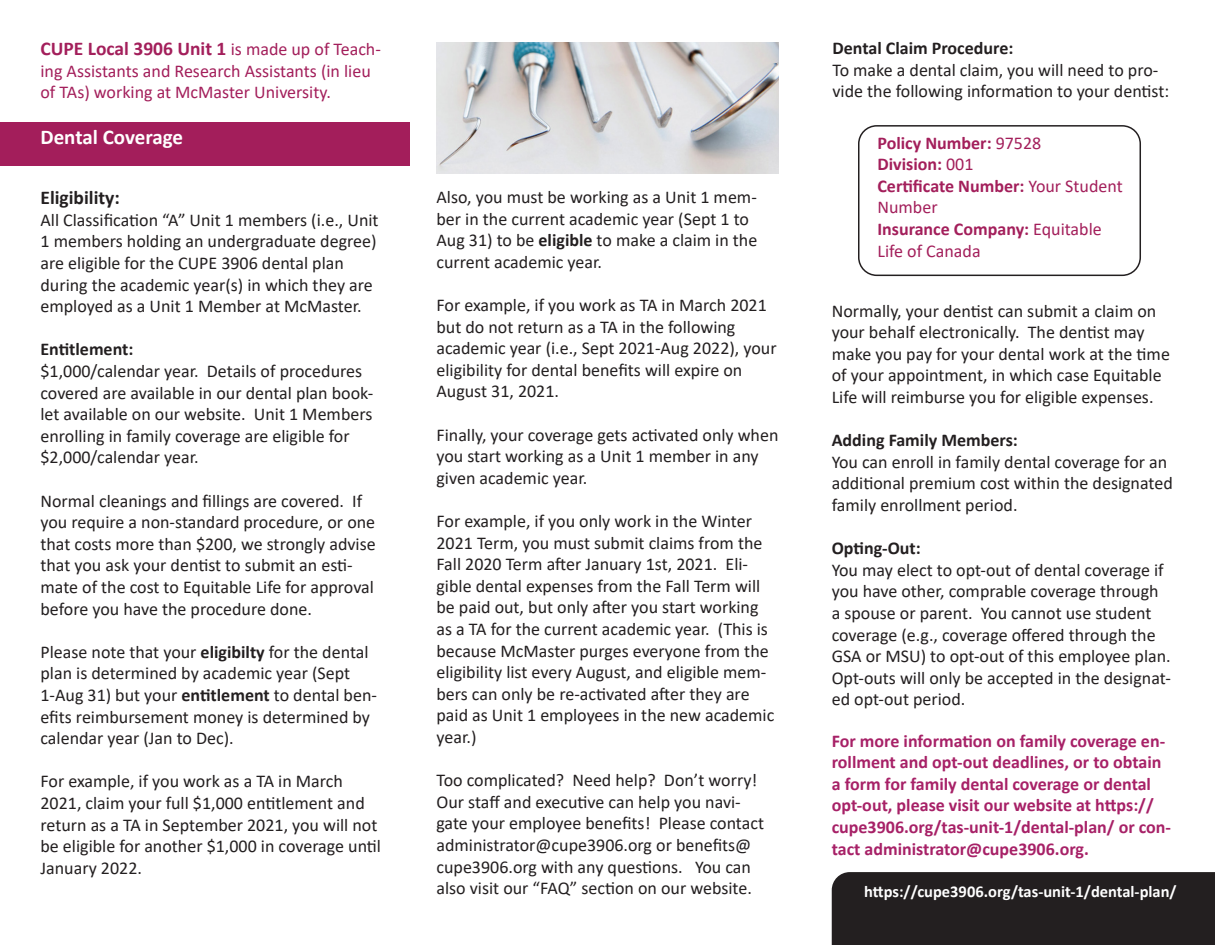
<style>
.page{position:relative;width:1215px;height:945px;background:#fff}
.page>*{position:absolute;margin:0;border:0;box-sizing:border-box;transform-origin:0 0}
.t1{font:700 21px "Calibri";color:#fff}
.t2{font:700 19.5px "Calibri";color:#a31f5b}
.t3{font:700 19.5px "Calibri";color:#231f20}
.t4{font:18px/21.6px "Calibri";color:#231f20}
.t5{font:700 18px/21.6px "Calibri";color:#a72167}
.t6{font:18px/21.6px "Calibri";color:#a31f5b}
.t7{font:700 18px/21.6px "Calibri";color:#a31f5b}
.t8{font:700 18px "Calibri";color:#231f20}
.t9{font:700 16.5px "Calibri";color:#fff}
.s1{font-weight:400;font-size:18px}
.s2{font-weight:700}
.s3{font-weight:400}
</style>
<div class="page">
<img style="left:436px;top:43px;width:343px;height:130px">
<div style="left:0;top:122px;width:410px;height:43px;background:#a31e5b"></div>
<div style="left:858px;top:125px;width:283px;height:151px;border:2px solid #231f20;border-radius:18px"></div>
<div style="left:832px;top:872px;width:383px;height:73px;background:#231f20"></div>
<p class="t2" style="left:40px;top:35px;width:342px">CUPE Local 3906 Unit 1 <span class="s1">is made up of Teach-</span></p>
<p class="t6" style="left:40px;top:59px;width:332px">ing Assistants and Research Assistants (in lieu of TAs) working at McMaster University.</p>
<p class="t1" style="left:40px;top:123px;width:144px">Dental Coverage</p>
<p class="t3" style="left:40px;top:184px;width:81px">Eligibility:</p>
<p class="t4" style="left:40px;top:209px;width:340px">All Classification “A” Unit 1 members (i.e., Unit 1 members holding an undergraduate degree) are eligible for the CUPE 3906 dental plan during the academic year(s) in which they are employed as a Unit 1 Member at McMaster.</p>
<p class="t8" style="left:40px;top:337px;width:94px">Entitlement:</p>
<p class="t4" style="left:40px;top:360px;width:334px">$1,000/calendar year. Details of procedures covered are available in our dental plan book&shy;let available on our website. Unit 1 Members enrolling in family coverage are eligible for $2,000/calendar year.</p>
<p class="t4" style="left:40px;top:489px;width:337px">Normal cleanings and fillings are covered. If you require a non-standard procedure, or one that costs more than $200, we strongly advise that you ask your dentist to submit an esti&shy;mate of the cost to Equitable Life for approval before you have the procedure done.</p>
<p class="t4" style="left:40px;top:641px;width:338px">Please note that your <span class="s2">eligibilty</span> for the dental plan is determined by academic year (Sept 1-Aug 31) but your <span class="s2">entitlement</span> to dental ben&shy;efits reimbursement money is determined by calendar year (Jan to Dec).</p>
<p class="t4" style="left:40px;top:770px;width:342px">For example, if you work as a TA in March 2021, claim your full $1,000 entitlement and return as a TA in September 2021, you will not be eligible for another $1,000 in coverage until January 2022.</p>
<p class="t4" style="left:436px;top:186px;width:322px">Also, you must be working as a Unit 1 mem&shy;ber in the current academic year (Sept 1 to Aug 31) to be <span class="s2">eligible</span> to make a claim in the current academic year.</p>
<p class="t4" style="left:436px;top:294px;width:342px">For example, if you work as TA in March 2021 but do not return as a TA in the following academic year (i.e., Sept 2021-Aug 2022), your eligibility for dental benefits will expire on August 31, 2021.</p>
<p class="t4" style="left:436px;top:423px;width:343px">Finally, your coverage gets activated only when you start working as a Unit 1 member in any given academic year.</p>
<p class="t4" style="left:436px;top:510px;width:339px">For example, if you only work in the Winter 2021 Term, you must submit claims from the Fall 2020 Term after January 1st, 2021. Eli&shy;gible dental expenses from the Fall Term will be paid out, but only after you start working as a TA for the current academic year. (This is because McMaster purges everyone from the eligibility list every August, and eligible mem&shy;bers can only be re-activated after they are paid as Unit 1 employees in the new academic year.)</p>
<p class="t4" style="left:436px;top:769px;width:329px">Too complicated? Need help? Don’t worry!<br>Our staff and executive can help you navi&shy;gate your employee benefits! Please contact administrator@cupe3906.org or benefits@ cupe3906.org with any questions. You can also visit our “FAQ” section on our website.</p>
<p class="t8" style="left:832px;top:35px;width:182px">Dental Claim Procedure:</p>
<p class="t4" style="left:832px;top:58px;width:338px">To make a dental claim, you will need to pro&shy;vide the following information to your dentist:</p>
<p class="t7" style="left:877px;top:132px;width:165px">Policy Number: <span class="s3">97528</span></p>
<p class="t7" style="left:877px;top:153px;width:98px">Division: <span class="s3">001</span></p>
<p class="t7" style="left:877px;top:175px;width:247px">Certificate Number: <span class="s3">Your Student<br>Number</span></p>
<p class="t6" style="left:877px;top:218px;width:226px"><span class="s2">Insurance Company:</span> Equitable<br>Life of Canada</p>
<p class="t4" style="left:832px;top:299px;width:340px">Normally, your dentist can submit a claim on your behalf electronically. The dentist may make you pay for your dental work at the time of your appointment, in which case Equitable Life will reimburse you for eligible expenses.</p>
<p class="t8" style="left:832px;top:427px;width:188px">Adding Family Members:</p>
<p class="t4" style="left:832px;top:451px;width:343px">You can enroll in family dental coverage for an additional premium cost within the designated family enrollment period.</p>
<p class="t8" style="left:832px;top:535px;width:91px">Opting-Out:</p>
<p class="t4" style="left:832px;top:559px;width:341px">You may elect to opt-out of dental coverage if you have other, comprable coverage through a spouse or parent. You cannot use student coverage (e.g., coverage offered through the GSA or MSU) to opt-out of this employee plan.<br>Opt-outs will only be accepted in the designat&shy;ed opt-out period.</p>
<p class="t5" style="left:832px;top:730px;width:341px">For more information on family coverage en&shy;rollment and opt-out deadlines, or to obtain a form for family dental coverage or dental opt-out, please visit our website at https:// cupe3906.org/tas-unit-1/dental-plan/ or con&shy;tact administrator@cupe3906.org.</p>
<p class="t9" style="left:864px;top:880px;width:314px">https://cupe3906.org/tas-unit-1/dental-plan/</p>
</div>
